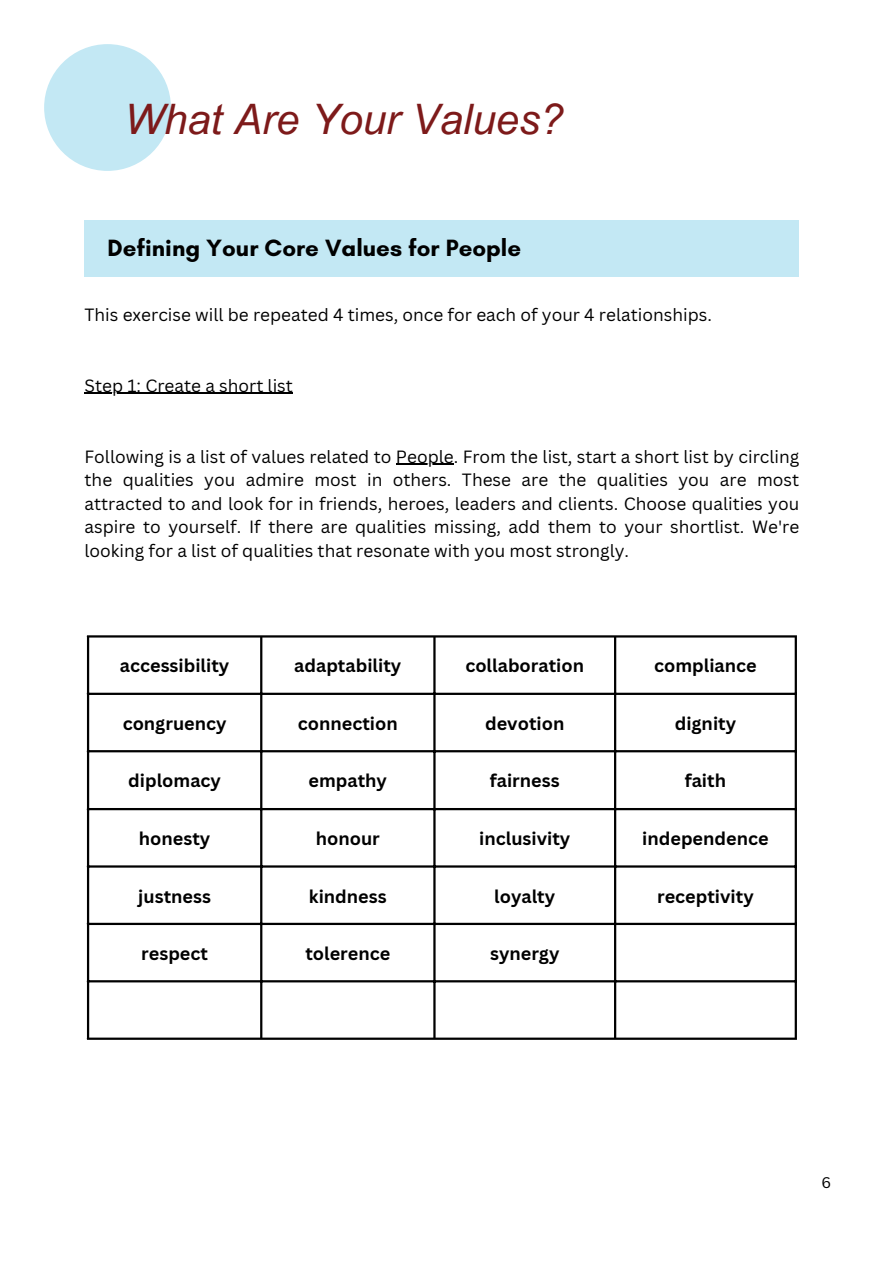
<style>
.page{position:relative;width:893px;height:1264px;background:#fff}
.page>*{position:absolute;margin:0;border:0;box-sizing:border-box;transform-origin:0 0}
.t1{font:italic 42px "Arial MT Pro";color:#7d1a1a}
.t2{font:700 24px "Glacial Indifference";color:#000}
.t3{font:700 18px "Canva Sans";color:#000}
.t4{font:17.25px/23.7px "Canva Sans";color:#000;text-align:justify}
.t5{font:15px "Canva Sans";color:#000}
</style>
<div class="page">
<div style="left:44px;top:44px;width:127px;height:127px;background:#c3e8f4;border-radius:50%"></div>
<div style="left:85px;top:220px;width:714px;height:56px;background:#c3e8f4"></div>
<hr style="left:85px;top:393px;width:208px;height:1px;background:#000">
<hr style="left:396px;top:463px;width:57px;height:2px;background:#000">
<hr style="left:87px;top:637px;width:2px;height:400px;background:#000">
<hr style="left:260px;top:637px;width:2px;height:400px;background:#000">
<hr style="left:433px;top:637px;width:2px;height:400px;background:#000">
<hr style="left:614px;top:637px;width:2px;height:400px;background:#000">
<hr style="left:794px;top:637px;width:2px;height:400px;background:#000">
<hr style="left:87px;top:635px;width:709px;height:2px;background:#000">
<hr style="left:87px;top:692px;width:709px;height:3px;background:#000">
<hr style="left:87px;top:750px;width:709px;height:2px;background:#000">
<hr style="left:87px;top:808px;width:709px;height:2px;background:#000">
<hr style="left:87px;top:865px;width:709px;height:2px;background:#000">
<hr style="left:87px;top:922px;width:709px;height:3px;background:#000">
<hr style="left:87px;top:980px;width:709px;height:2px;background:#000">
<hr style="left:87px;top:1037px;width:709px;height:2px;background:#000">
<p class="t1" style="left:124px;top:103px;width:440px">What Are Your Values?</p>
<p class="t2" style="left:107px;top:233px;width:415px">Defining Your Core Values for People</p>
<h1 class="t4" style="left:85px;top:302px;width:628px">This exercise will be repeated 4 times, once for each of your 4 relationships.</h1>
<h2 class="t4" style="left:85px;top:373px;width:210px">Step 1: Create a short list</h2>
<p class="t4" style="left:85px;top:444px;width:716px">Following is a list of values related to People. From the list, start a short list by circling</p>
<p class="t4" style="left:85px;top:467px;width:716px">the qualities you admire most in others. These are the qualities you are most attracted to and look for in friends, heroes, leaders and clients. Choose qualities you aspire to yourself. If there are qualities missing, add them to your shortlist. We're looking for a list of qualities that resonate with you most strongly.</p>
<p class="t3" style="left:120px;top:653px;width:111px">accessibility</p>
<p class="t3" style="left:294px;top:653px;width:108px">adaptability</p>
<p class="t3" style="left:465px;top:653px;width:120px">collaboration</p>
<p class="t3" style="left:654px;top:653px;width:104px">compliance</p>
<p class="t3" style="left:123px;top:710px;width:105px">congruency</p>
<p class="t3" style="left:298px;top:710px;width:101px">connection</p>
<p class="t3" style="left:485px;top:710px;width:81px">devotion</p>
<p class="t3" style="left:674px;top:710px;width:63px">dignity</p>
<p class="t3" style="left:128px;top:768px;width:94px">diplomacy</p>
<p class="t3" style="left:308px;top:768px;width:80px">empathy</p>
<p class="t3" style="left:490px;top:768px;width:71px">fairness</p>
<p class="t3" style="left:684px;top:768px;width:43px">faith</p>
<p class="t3" style="left:139px;top:825px;width:73px">honesty</p>
<p class="t3" style="left:316px;top:825px;width:65px">honour</p>
<p class="t3" style="left:479px;top:825px;width:93px">inclusivity</p>
<p class="t3" style="left:642px;top:825px;width:128px">independence</p>
<p class="t3" style="left:138px;top:883px;width:74px">justness</p>
<p class="t3" style="left:309px;top:883px;width:79px">kindness</p>
<p class="t3" style="left:494px;top:883px;width:62px">loyalty</p>
<p class="t3" style="left:657px;top:883px;width:98px">receptivity</p>
<p class="t3" style="left:141px;top:940px;width:68px">respect</p>
<p class="t3" style="left:305px;top:940px;width:86px">tolerence</p>
<p class="t3" style="left:490px;top:940px;width:71px">synergy</p>
<p class="t5" style="left:821px;top:1172px;width:11px">6</p>
</div>
